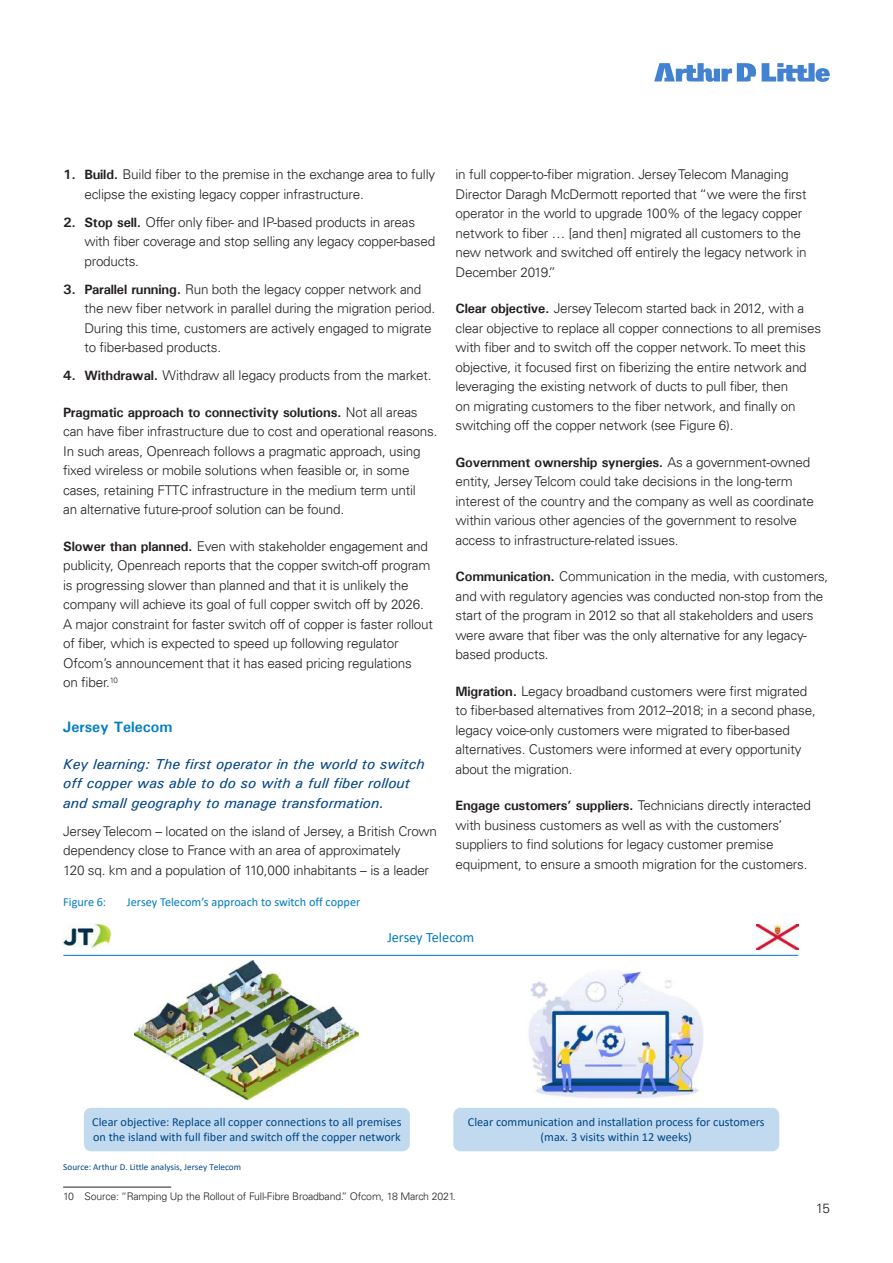
<style>
.page{position:relative;width:893px;height:1263px;background:#fff}
.page>*{position:absolute;margin:0;border:0;box-sizing:border-box;transform-origin:0 0}
.t1{font:700 15px "Univers";color:#007ec4}
.t2{font:italic 14.4px/19.5px "Univers";color:#004487}
.t3{font:14.25px "Calibri";color:#007cc3}
.t4{font:300 13.5px/19.5px "Univers LT";letter-spacing:-.015em;color:#241f1f}
.t5{font:700 13.5px "Univers";letter-spacing:-.015em;color:#241f1f}
.t6{font:12.3px/14.7px "Calibri";color:#004785}
.t7{font:12.3px "Calibri";color:#007cc3}
.t8{font:300 10.5px "Univers LT";letter-spacing:-.015em;color:#241f1f}
.t9{font:9.15px "Calibri";color:#004785}
.s1{font-family:"Univers";font-weight:700}
.s2{font-family:"Univers LT";font-weight:300}
</style>
<div class="page">
<svg style="left:654px;top:63px;width:176px;height:19px"></svg>
<hr style="left:63px;top:1187px;width:108px;height:1px;background:#241f1f">
<hr style="left:63px;top:955px;width:735px;height:1px;background:#007cc3">
<img style="left:520px;top:971px;width:193px;height:137px">
<img style="left:756px;top:924px;width:42px;height:25px">
<img style="left:62px;top:923px;width:50px;height:27px">
<img style="left:135px;top:960px;width:224px;height:140px">
<div style="left:84px;top:1108px;width:326px;height:43px;background:#c2daf0;border-radius:7px"></div>
<div style="left:453px;top:1108px;width:326px;height:43px;background:#c2daf0;border-radius:7px"></div>
<p class="t4" style="left:84px;top:165px;width:352px;text-indent:-21px"><span class="s1">1. Build.</span> Build fiber to the premise in the exchange area to fully eclipse the existing legacy copper infrastructure.</p>
<p class="t4" style="left:84px;top:212px;width:352px;text-indent:-21px"><span class="s1">2. Stop sell.</span> Offer only fiber- and IP-based products in areas with fiber coverage and stop selling any legacy copper-based products.</p>
<p class="t4" style="left:84px;top:279px;width:352px;text-indent:-21px"><span class="s1">3. Parallel running.</span> Run both the legacy copper network and the new fiber network in parallel during the migration period.<br>During this time, customers are actively engaged to migrate to fiber-based products.</p>
<p class="t4" style="left:63px;top:366px;width:370px"><span class="s1">4. Withdrawal.</span> Withdraw all legacy products from the market.</p>
<p class="t5" style="left:63px;top:404px;width:356px">Pragmatic approach to connectivity solutions. <span class="s2">Not all areas</span></p>
<p class="t4" style="left:63px;top:422px;width:376px">can have fiber infrastructure due to cost and operational reasons.<br>In such areas, Openreach follows a pragmatic approach, using fixed wireless or mobile solutions when feasible or, in some cases, retaining FTTC infrastructure in the medium term until<br>an alternative future-proof solution can be found.</p>
<p class="t4" style="left:63px;top:536px;width:371px"><span class="s1">Slower than planned.</span> Even with stakeholder engagement and publicity, Openreach reports that the copper switch-off program is progressing slower than planned and that it is unlikely the company will achieve its goal of full copper switch off by 2026.<br>A major constraint for faster switch off of copper is faster rollout of fiber, which is expected to speed up following regulator Ofcom’s announcement that it has eased pricing regulations<br>on fiber.<sup>10</sup></p>
<p class="t1" style="left:63px;top:718px;width:111px">Jersey Telecom</p>
<p class="t2" style="left:63px;top:754px;width:363px">Key learning: The first operator in the world to switch off copper was able to do so with a full fiber rollout and small geography to manage transformation.</p>
<p class="t4" style="left:63px;top:821px;width:375px">Jersey Telecom – located on the island of Jersey, a British Crown dependency close to France with an area of approximately<br>120 sq. km and a population of 110,000 inhabitants – is a leader</p>
<p class="t7" style="left:63px;top:894px;width:44px">Figure 6:</p>
<p class="t7" style="left:127px;top:894px;width:235px">Jersey Telecom’s approach to switch off copper</p>
<p class="t4" style="left:455px;top:165px;width:353px">in full copper-to-fiber migration. Jersey Telecom Managing Director Daragh McDermott reported that “we were the first operator in the world to upgrade 100% of the legacy copper network to fiber … [and then] migrated all customers to the new network and switched off entirely the legacy network in December 2019.”</p>
<p class="t4" style="left:455px;top:299px;width:367px"><span class="s1">Clear objective.</span> Jersey Telecom started back in 2012, with a clear objective to replace all copper connections to all premises with fiber and to switch off the copper network. To meet this objective, it focused first on fiberizing the entire network and leveraging the existing network of ducts to pull fiber, then<br>on migrating customers to the fiber network, and finally on switching off the copper network (see Figure 6).</p>
<p class="t5" style="left:455px;top:454px;width:356px">Government ownership synergies. <span class="s2">As a government-owned</span></p>
<p class="t4" style="left:455px;top:472px;width:360px">entity, Jersey Telcom could take decisions in the long-term interest of the country and the company as well as coordinate within various other agencies of the government to resolve access to infrastructure-related issues.</p>
<p class="t4" style="left:455px;top:567px;width:374px"><span class="s1">Communication.</span> Communication in the media, with customers, and with regulatory agencies was conducted non-stop from the start of the program in 2012 so that all stakeholders and users were aware that fiber was the only alternative for any legacy&shy;based products.</p>
<p class="t4" style="left:455px;top:681px;width:362px"><span class="s1">Migration.</span> Legacy broadband customers were first migrated to fiber-based alternatives from 2012–2018; in a second phase, legacy voice-only customers were migrated to fiber-based alternatives. Customers were informed at every opportunity about the migration.</p>
<p class="t4" style="left:455px;top:796px;width:357px"><span class="s1">Engage customers’ suppliers.</span> Technicians directly interacted with business customers as well as with the customers’ suppliers to find solutions for legacy customer premise equipment, to ensure a smooth migration for the customers.</p>
<p class="t3" style="left:387px;top:927px;width:88px">Jersey Telecom</p>
<p class="t6" style="left:92px;top:1114px;width:311px">Clear objective: Replace all copper connections to all premises on the island with full fiber and switch off the copper network</p>
<p class="t6" style="left:468px;top:1114px;width:298px;text-align:center">Clear communication and installation process for customers (max. 3 visits within 12 weeks)</p>
<p class="t9" style="left:63px;top:1160px;width:179px">Source: Arthur D. Little analysis, Jersey Telecom</p>
<p class="t8" style="left:63px;top:1190px;width:394px">10 Source: “Ramping Up the Rollout of Full-Fibre Broadband.” Ofcom, 18 March 2021.</p>
<p class="t4" style="left:816px;top:1198px;width:16px">15</p>
</div>
